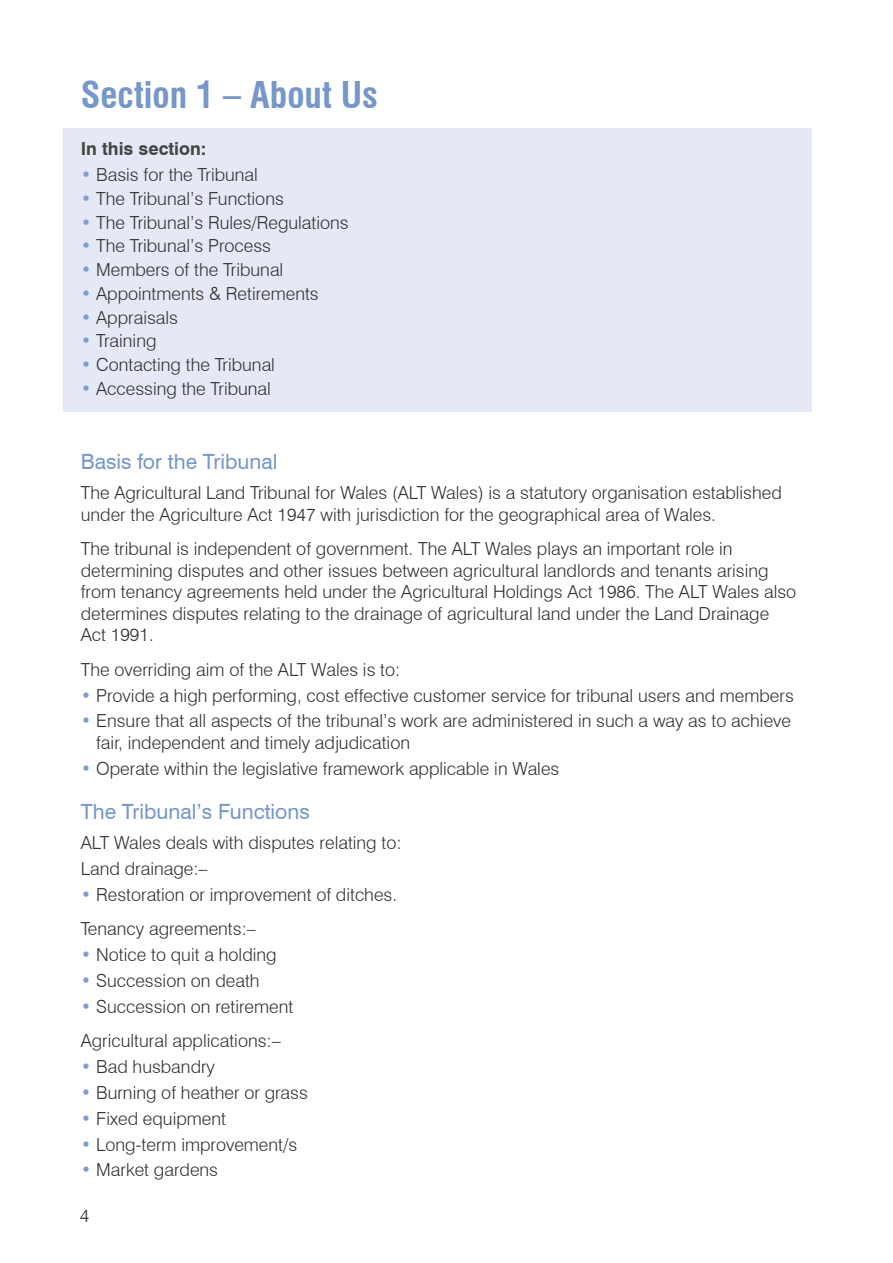
<style>
.page{position:relative;width:893px;height:1263px;background:#fff}
.page>*{position:absolute;margin:0;border:0;box-sizing:border-box;transform-origin:0 0}
.Heading{font:700 condensed 36px "Swiss 721 BT";color:#7697c9}
.Sub_Headings{font:21px "Swiss 721 BT";color:#7697c9}
.Body{font:300 18px/21.6px "Swiss 721 BT";color:#313130}
.bullets_1_pt{font:300 18px/21.6px "Swiss 721 BT";color:#313130}
.Contents_1{font:300 18px "Swiss 721 BT";color:#313130}
.body_before_bullets{font:300 18px "Swiss 721 BT";color:#313130}
.last_bullet{font:300 18px "Swiss 721 BT";color:#313130}
.Contents_1-2{font:700 18px "Swiss 721 BT";color:#444443}
.s1{color:#7f9dcd}
</style>
<div class="page">
<div style="left:64px;top:128px;width:748px;height:283px;background:#e4e9f5"></div>
<h1 class="Heading" style="left:81px;top:73px;width:299px">Section 1 – About Us</h1>
<p class="Contents_1-2" style="left:81px;top:138px;width:127px">In this section:</p>
<p class="Contents_1" style="left:81px;top:164px;width:179px"><span class="s1">•</span> Basis for the Tribunal</p>
<p class="Contents_1" style="left:81px;top:187px;width:205px"><span class="s1">•</span> The Tribunal’s Functions</p>
<p class="Contents_1" style="left:81px;top:211px;width:269px"><span class="s1">•</span> The Tribunal’s Rules/Regulations</p>
<p class="Contents_1" style="left:81px;top:235px;width:192px"><span class="s1">•</span> The Tribunal’s Process</p>
<p class="Contents_1" style="left:81px;top:259px;width:204px"><span class="s1">•</span> Members of the Tribunal</p>
<p class="Contents_1" style="left:81px;top:282px;width:239px"><span class="s1">•</span> Appointments &amp; Retirements</p>
<p class="Contents_1" style="left:81px;top:306px;width:99px"><span class="s1">•</span> Appraisals</p>
<p class="Contents_1" style="left:81px;top:330px;width:77px"><span class="s1">•</span> Training</p>
<p class="Contents_1" style="left:81px;top:354px;width:196px"><span class="s1">•</span> Contacting the Tribunal</p>
<p class="Contents_1" style="left:81px;top:377px;width:192px"><span class="s1">•</span> Accessing the Tribunal</p>
<h2 class="Sub_Headings" style="left:81px;top:449px;width:198px">Basis for the Tribunal</h2>
<p class="Body" style="left:81px;top:482px;width:702px">The Agricultural Land Tribunal for Wales (ALT Wales) is a statutory organisation established under the Agriculture Act 1947 with jurisdiction for the geographical area of Wales.</p>
<p class="Body" style="left:81px;top:538px;width:717px">The tribunal is independent of government. The ALT Wales plays an important role in determining disputes and other issues between agricultural landlords and tenants arising from tenancy agreements held under the Agricultural Holdings Act 1986. The ALT Wales also determines disputes relating to the drainage of agricultural land under the Land Drainage Act 1991.</p>
<p class="Body" style="left:81px;top:658px;width:321px">The overriding aim of the ALT Wales is to:</p>
<p class="bullets_1_pt" style="left:81px;top:684px;width:714px"><span class="s1">•</span> Provide a high performing, cost effective customer service for tribunal users and members</p>
<p class="bullets_1_pt" style="left:96px;top:710px;width:696px;text-indent:-15px"><span class="s1">•</span> Ensure that all aspects of the tribunal’s work are administered in such a way as to achieve fair, independent and timely adjudication</p>
<p class="bullets_1_pt" style="left:81px;top:757px;width:480px"><span class="s1">•</span> Operate within the legislative framework applicable in Wales</p>
<h2 class="Sub_Headings" style="left:81px;top:799px;width:231px">The Tribunal’s Functions</h2>
<p class="body_before_bullets" style="left:81px;top:832px;width:322px">ALT Wales deals with disputes relating to:</p>
<p class="body_before_bullets" style="left:81px;top:858px;width:128px">Land drainage:–</p>
<p class="last_bullet" style="left:81px;top:883px;width:318px"><span class="s1">•</span> Restoration or improvement of ditches.</p>
<p class="body_before_bullets" style="left:81px;top:918px;width:177px">Tenancy agreements:–</p>
<p class="bullets_1_pt" style="left:81px;top:944px;width:197px"><span class="s1">•</span> Notice to quit a holding</p>
<p class="bullets_1_pt" style="left:81px;top:969px;width:180px"><span class="s1">•</span> Succession on death</p>
<p class="last_bullet" style="left:81px;top:995px;width:214px"><span class="s1">•</span> Succession on retirement</p>
<p class="body_before_bullets" style="left:81px;top:1030px;width:202px">Agricultural applications:–</p>
<p class="bullets_1_pt" style="left:81px;top:1055px;width:136px"><span class="s1">•</span> Bad husbandry</p>
<p class="bullets_1_pt" style="left:81px;top:1081px;width:229px"><span class="s1">•</span> Burning of heather or grass</p>
<p class="bullets_1_pt" style="left:81px;top:1107px;width:147px"><span class="s1">•</span> Fixed equipment</p>
<p class="bullets_1_pt" style="left:81px;top:1133px;width:218px"><span class="s1">•</span> Long-term improvement/s</p>
<p class="bullets_1_pt" style="left:81px;top:1159px;width:139px"><span class="s1">•</span> Market gardens</p>
<p class="Body" style="left:80px;top:1205px;width:11px">4</p>
</div>
